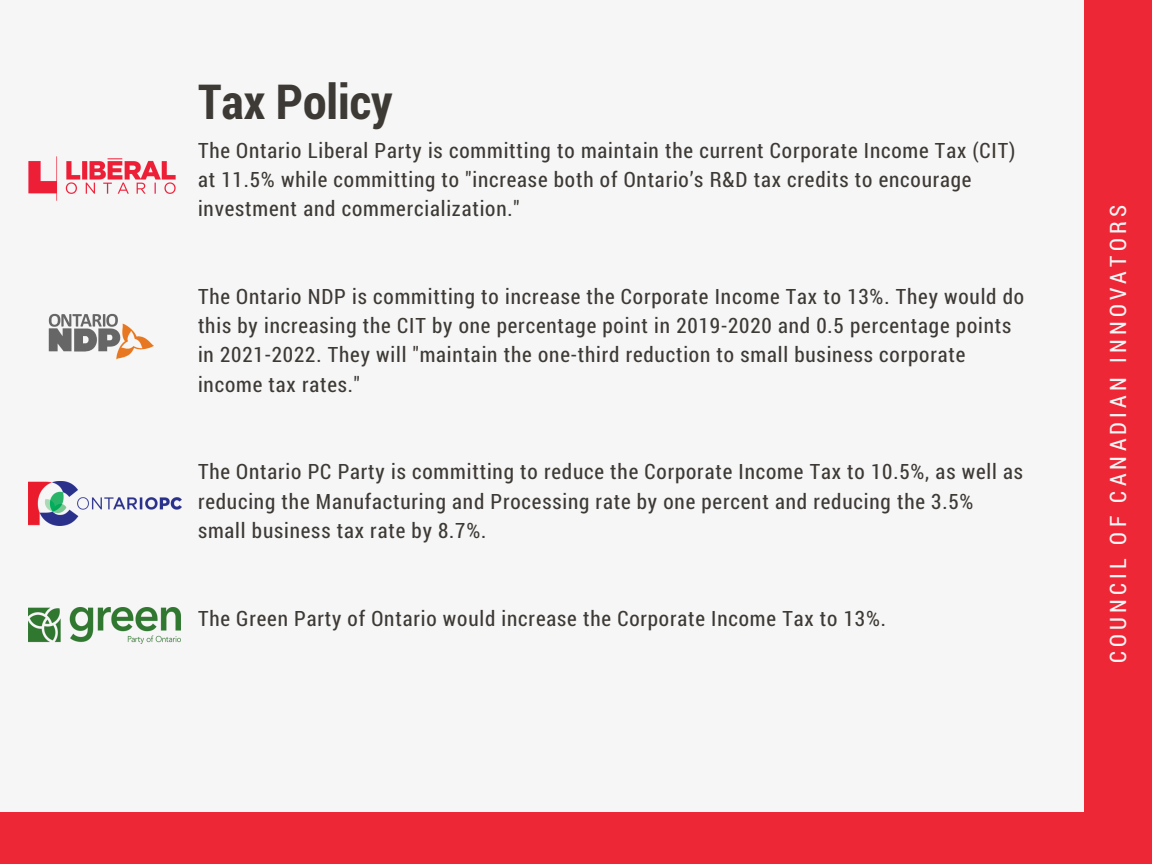
<style>
.page{position:relative;width:1152px;height:864px;background:#f6f6f6}
.page>*{position:absolute;margin:0;border:0;box-sizing:border-box;transform-origin:0 0}
.t1{font:700 48.3px "Roboto Condensed";color:#3d3935}
.t2{font:22.65px "Roboto Condensed";letter-spacing:.19em;color:#f6f6f6}
.t3{font:21.15px/29.2px "Roboto Condensed";letter-spacing:.04em;color:#3d3935}
</style>
<div class="page">
<img style="left:28px;top:156px;width:148px;height:45px">
<img style="left:28px;top:482px;width:153px;height:43px">
<img style="left:48px;top:313px;width:106px;height:47px">
<img style="left:28px;top:608px;width:152px;height:36px">
<div style="left:1085px;top:0;width:67px;height:864px;background:#ee2737"></div>
<div style="left:0;top:812px;width:1123px;height:52px;background:#ee2737"></div>
<h1 class="t1" style="left:198px;top:69px;width:196px">Tax Policy</h1>
<p class="t3" style="left:198px;top:135px;width:819px">The Ontario Liberal Party is committing to maintain the current Corporate Income Tax (CIT) at 11.5% while committing to "increase both of Ontario’s R&amp;D tax credits to encourage investment and commercialization."</p>
<p class="t3" style="left:198px;top:281px;width:828px">The Ontario NDP is committing to increase the Corporate Income Tax to 13%. They would do this by increasing the CIT by one percentage point in 2019-2020 and 0.5 percentage points in 2021-2022. They will "maintain the one-third reduction to small business corporate income tax rates."</p>
<p class="t3" style="left:198px;top:456px;width:827px">The Ontario PC Party is committing to reduce the Corporate Income Tax to 10.5%, as well as reducing the Manufacturing and Processing rate by one percent and reducing the 3.5% small business tax rate by 8.7%.</p>
<p class="t3" style="left:198px;top:603px;width:689px">The Green Party of Ontario would increase the Corporate Income Tax to 13%.</p>
<p class="t2" style="left:1102px;top:663px;width:460px;rotate:-90deg">COUNCIL OF CANADIAN INNOVATORS</p>
</div>
